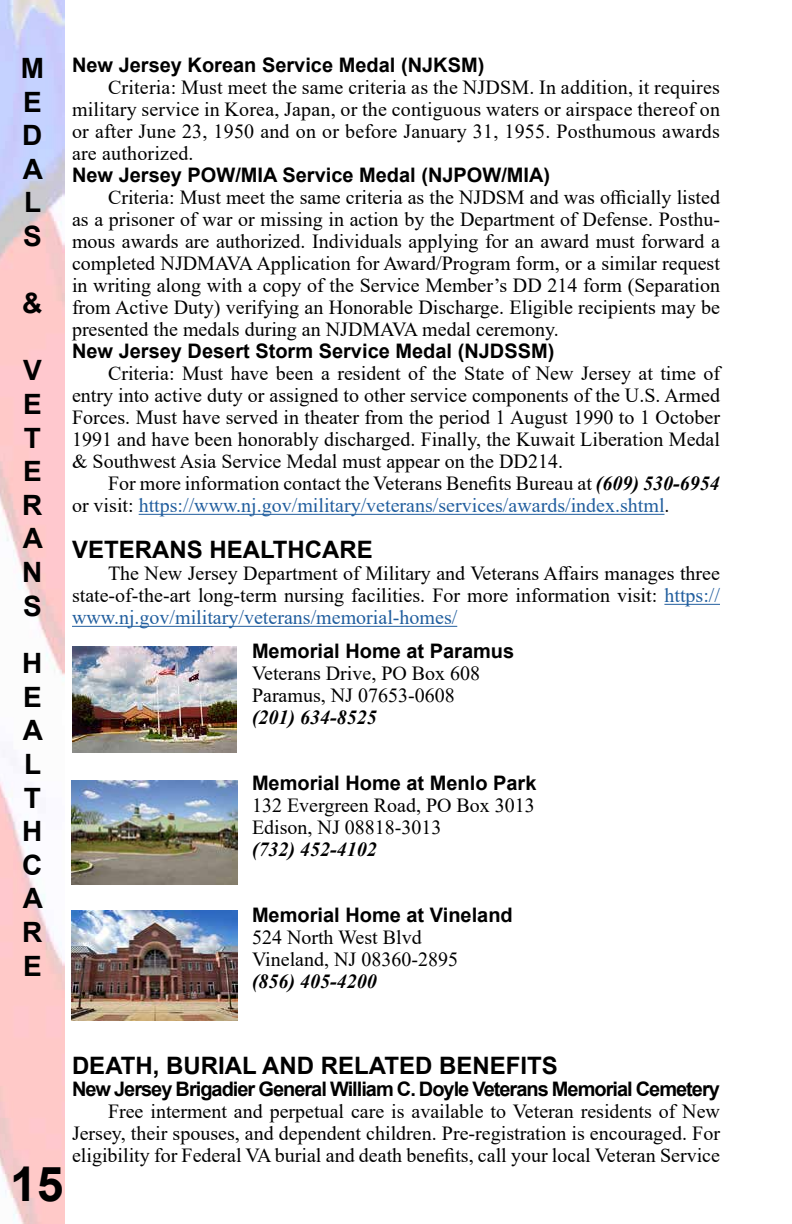
<style>
.page{position:relative;width:792px;height:1224px;background:#fff}
.page>*{position:absolute;margin:0;border:0;box-sizing:border-box;transform-origin:0 0}
.t1{font:700 48px "Arial";color:#000}
.t2{font:700 28px/33.6px "Arial";color:#000;text-align:justify}
.t3{font:700 24px "Arial";color:#000}
.t4{font:20px/22px "Times New Roman";color:#000;text-align:justify}
.t5{font:700 20px "Arial";color:#000}
.t6{font:20px/22px "Times New Roman";color:#215e9e}
.t7{font:700 20px "Arial";letter-spacing:-.05em;color:#000}
.t8{font:italic 700 20px "Times New Roman";color:#000}
.s1{color:#000}
.s2{font-weight:700;font-style:italic;color:#000}
.s3{color:#215e9e}
</style>
<div class="page">
<img style="left:0;top:0;width:65px;height:1224px">
<hr style="left:139px;top:514px;width:526px;height:1px;background:#215e9e">
<hr style="left:664px;top:604px;width:56px;height:1px;background:#215e9e">
<hr style="left:72px;top:626px;width:385px;height:1px;background:#215e9e">
<img style="left:72px;top:646px;width:164px;height:106px">
<img style="left:72px;top:781px;width:165px;height:103px">
<img style="left:72px;top:910px;width:165px;height:110px">
<h2 class="t2" style="left:21px;top:52px;width:25px">M E D A L S</h2>
<h2 class="t2" style="left:22px;top:287px;width:22px">&amp;</h2>
<h2 class="t2" style="left:22px;top:354px;width:22px">V E T E R A N S</h2>
<h2 class="t2" style="left:22px;top:647px;width:22px">H E A L T H C A R E</h2>
<p class="t5" style="left:72px;top:51px;width:414px">New Jersey Korean Service Medal (NJKSM)</p>
<p class="t4" style="left:72px;top:76px;width:650px;text-indent:36px">Criteria: Must meet the same criteria as the NJDSM. In addition, it requires military service in Korea, Japan, or the contiguous waters or airspace thereof on or after June 23, 1950 and on or before January 31, 1955. Posthumous awards are authorized.</p>
<p class="t5" style="left:72px;top:161px;width:480px">New Jersey POW/MIA Service Medal (NJPOW/MIA)</p>
<p class="t4" style="left:72px;top:186px;width:650px;text-indent:36px">Criteria: Must meet the same criteria as the NJDSM and was officially listed as a prisoner of war or missing in action by the Department of Defense. Posthu&shy;mous awards are authorized. Individuals applying for an award must forward a completed NJDMAVA Application for Award/Program form, or a similar request in writing along with a copy of the Service Member’s DD 214 form (Separation from Active Duty) verifying an Honorable Discharge. Eligible recipients may be presented the medals during an NJDMAVA medal ceremony.</p>
<p class="t5" style="left:72px;top:337px;width:484px">New Jersey Desert Storm Service Medal (NJDSSM)</p>
<p class="t4" style="left:72px;top:362px;width:650px;text-indent:36px">Criteria: Must have been a resident of the State of New Jersey at time of entry into active duty or assigned to other service components of the U.S. Armed Forces. Must have served in theater from the period 1 August 1990 to 1 October 1991 and have been honorably discharged. Finally, the Kuwait Liberation Medal &amp; Southwest Asia Service Medal must appear on the DD214.</p>
<p class="t6" style="left:72px;top:472px;width:649px;text-indent:36px"><span class="s1">For more information contact the Veterans Benefits Bureau at</span> <span class="s2">(609) 530-6954 </span><span class="s1">or visit:</span> https://www.nj.gov/military/veterans/services/awards/index.shtml<span class="s1">.</span></p>
<p class="t3" style="left:72px;top:533px;width:302px">VETERANS HEALTHCARE</p>
<p class="t4" style="left:72px;top:562px;width:650px;text-indent:36px">The New Jersey Department of Military and Veterans Affairs manages three state-of-the-art long-term nursing facilities. For more information visit: <span class="s3">https:// www.nj.gov/military/veterans/memorial-homes/</span></p>
<p class="t5" style="left:252px;top:637px;width:264px">Memorial Home at Paramus</p>
<p class="t4" style="left:252px;top:662px;width:230px">Veterans Drive, PO Box 608<br>Paramus, NJ 07653-0608</p>
<p class="t8" style="left:252px;top:704px;width:126px">(201) 634-8525</p>
<p class="t5" style="left:252px;top:769px;width:286px">Memorial Home at Menlo Park</p>
<p class="t4" style="left:252px;top:794px;width:284px">132 Evergreen Road, PO Box 3013<br>Edison, NJ 08818-3013</p>
<p class="t8" style="left:252px;top:836px;width:126px">(732) 452-4102</p>
<p class="t5" style="left:252px;top:901px;width:262px">Memorial Home at Vineland</p>
<p class="t4" style="left:252px;top:926px;width:208px">524 North West Blvd<br>Vineland, NJ 08360-2895</p>
<p class="t8" style="left:252px;top:968px;width:126px">(856) 405-4200</p>
<h1 class="t1" style="left:10px;top:1151px;width:55px">15</h1>
<p class="t3" style="left:72px;top:1049px;width:487px">DEATH, BURIAL AND RELATED BENEFITS</p>
<p class="t7" style="left:72px;top:1075px;width:649px">New Jersey Brigadier General William C. Doyle Veterans Memorial Cemetery</p>
<p class="t4" style="left:72px;top:1100px;width:650px;text-indent:36px">Free interment and perpetual care is available to Veteran residents of New Jersey, their spouses, and dependent children. Pre-registration is encouraged. For eligibility for Federal VA burial and death benefits, call your local Veteran Service</p>
</div>
